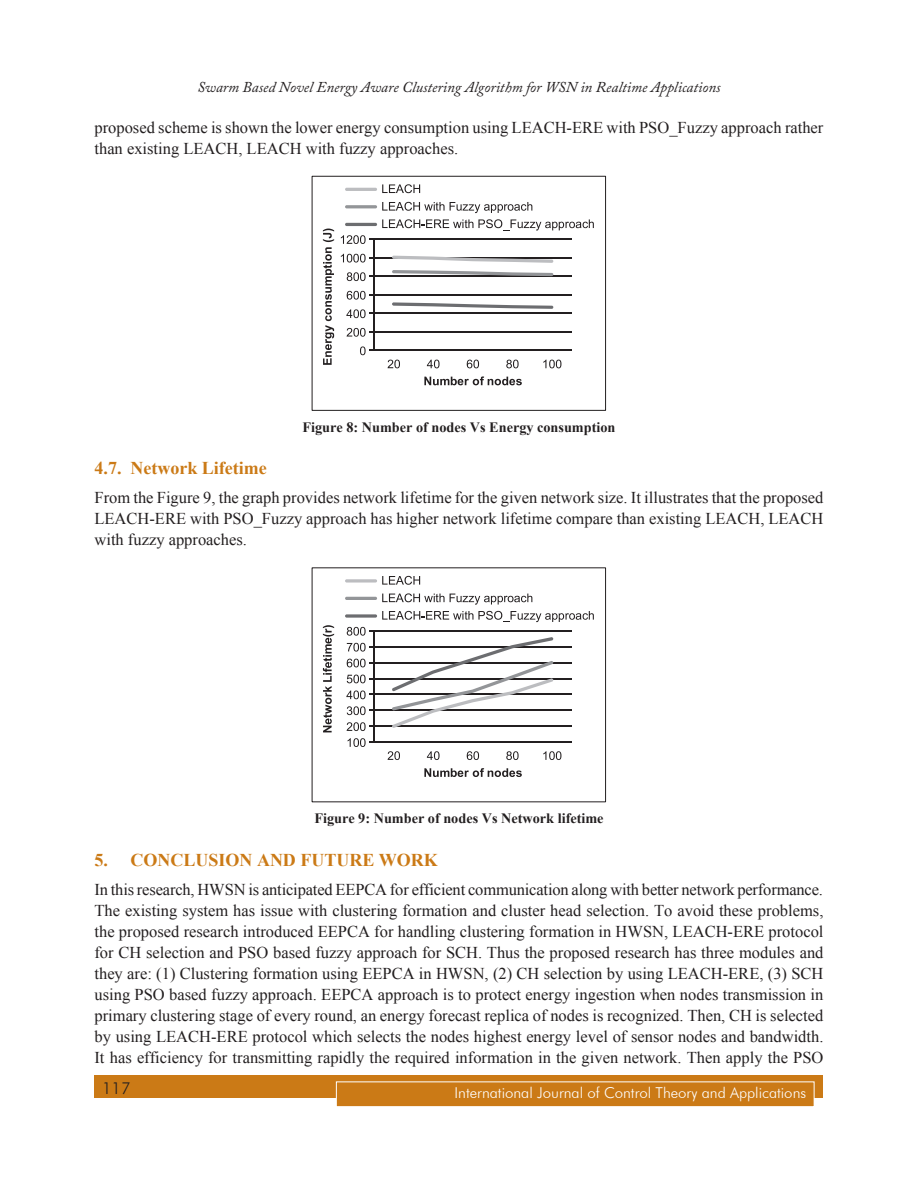
<style>
.page{position:relative;width:918px;height:1188px;background:#fff}
.page>*{position:absolute;margin:0;border:0;box-sizing:border-box;transform-origin:0 0}
.Subhead_1{font:700 18px "Times New Roman";color:#cb7a16}
.Subhead_2{font:700 18px "Times New Roman";color:#cb7a16}
.Body_text{font:16.5px/21px "Times New Roman";color:#231f20;text-align:justify}
.t1{font:300 16.5px "Futura BT";color:#231f20}
.t2{font:italic 15px "Adobe Caslon Pro";color:#231f20}
.t3{font:300 15px "Futura BT";color:#fff}
.t4{font:700 14.25px "Times New Roman";color:#231f20}
</style>
<div class="page">
<div style="left:94px;top:1076px;width:730px;height:22px;background:#cb7a16"></div>
<div style="left:336px;top:1082px;width:478px;height:25px;background:#cb7a16"></div>
<div style="left:336px;top:1082px;width:478px;height:25px;border:1px solid #fff"></div>
<div style="left:312px;top:176px;width:294px;height:235px;border:1px solid #231f20"></div>
<hr style="left:345px;top:223px;width:32px;height:3px;background:#6c6d70;border-radius:2px">
<hr style="left:345px;top:205px;width:32px;height:3px;background:#939598;border-radius:2px">
<hr style="left:345px;top:188px;width:32px;height:3px;background:#bcbdc0;border-radius:2px">
<hr style="left:374px;top:350px;width:197px;height:1px;background:#231f20">
<hr style="left:373px;top:239px;width:1px;height:111px;background:#231f20">
<hr style="left:374px;top:239px;width:197px;height:1px;background:#231f20">
<hr style="left:374px;top:257px;width:197px;height:1px;background:#231f20">
<hr style="left:374px;top:276px;width:197px;height:1px;background:#231f20">
<hr style="left:374px;top:294px;width:197px;height:1px;background:#231f20">
<hr style="left:374px;top:313px;width:197px;height:1px;background:#231f20">
<hr style="left:374px;top:331px;width:197px;height:1px;background:#231f20">
<svg style="left:360px;top:346px;width:14px;height:9px"></svg>
<svg style="left:347px;top:328px;width:26px;height:9px"></svg>
<svg style="left:346px;top:309px;width:27px;height:9px"></svg>
<svg style="left:347px;top:291px;width:26px;height:9px"></svg>
<svg style="left:347px;top:272px;width:26px;height:9px"></svg>
<svg style="left:341px;top:254px;width:32px;height:9px"></svg>
<svg style="left:341px;top:235px;width:33px;height:9px"></svg>
<svg style="left:323px;top:229px;width:11px;height:136px"></svg>
<svg style="left:382px;top:184px;width:38px;height:9px"></svg>
<svg style="left:382px;top:202px;width:150px;height:11px"></svg>
<svg style="left:382px;top:219px;width:212px;height:12px"></svg>
<svg style="left:388px;top:360px;width:12px;height:8px"></svg>
<svg style="left:424px;top:376px;width:98px;height:9px"></svg>
<svg style="left:427px;top:360px;width:13px;height:8px"></svg>
<svg style="left:467px;top:360px;width:12px;height:8px"></svg>
<svg style="left:506px;top:360px;width:13px;height:8px"></svg>
<svg style="left:543px;top:360px;width:18px;height:8px"></svg>
<svg style="left:392px;top:302px;width:161px;height:7px"></svg>
<svg style="left:392px;top:270px;width:161px;height:6px"></svg>
<svg style="left:392px;top:256px;width:161px;height:7px"></svg>
<svg style="left:345px;top:614px;width:32px;height:4px"></svg>
<hr style="left:345px;top:597px;width:32px;height:3px;background:#939598;border-radius:2px">
<svg style="left:345px;top:579px;width:32px;height:4px"></svg>
<hr style="left:374px;top:742px;width:197px;height:1px;background:#231f20">
<hr style="left:373px;top:631px;width:1px;height:111px;background:#231f20">
<hr style="left:374px;top:630px;width:197px;height:1px;background:#231f20">
<hr style="left:374px;top:646px;width:197px;height:1px;background:#231f20">
<hr style="left:374px;top:662px;width:197px;height:1px;background:#231f20">
<hr style="left:374px;top:678px;width:197px;height:1px;background:#231f20">
<hr style="left:374px;top:694px;width:197px;height:1px;background:#231f20">
<hr style="left:374px;top:710px;width:197px;height:1px;background:#231f20">
<hr style="left:374px;top:726px;width:197px;height:1px;background:#231f20">
<svg style="left:348px;top:738px;width:26px;height:9px"></svg>
<svg style="left:347px;top:722px;width:26px;height:9px"></svg>
<svg style="left:347px;top:706px;width:26px;height:9px"></svg>
<svg style="left:346px;top:691px;width:27px;height:8px"></svg>
<svg style="left:347px;top:675px;width:26px;height:8px"></svg>
<svg style="left:347px;top:659px;width:26px;height:8px"></svg>
<svg style="left:347px;top:643px;width:26px;height:9px"></svg>
<svg style="left:347px;top:627px;width:27px;height:9px"></svg>
<svg style="left:323px;top:625px;width:11px;height:107px"></svg>
<svg style="left:382px;top:576px;width:38px;height:9px"></svg>
<svg style="left:382px;top:593px;width:150px;height:12px"></svg>
<svg style="left:382px;top:611px;width:212px;height:11px"></svg>
<svg style="left:388px;top:751px;width:12px;height:9px"></svg>
<svg style="left:424px;top:768px;width:98px;height:9px"></svg>
<svg style="left:427px;top:751px;width:13px;height:9px"></svg>
<svg style="left:467px;top:751px;width:12px;height:9px"></svg>
<svg style="left:506px;top:751px;width:13px;height:9px"></svg>
<svg style="left:543px;top:751px;width:18px;height:9px"></svg>
<svg style="left:392px;top:637px;width:161px;height:91px"></svg>
<p class="t2" style="left:197px;top:78px;width:525px">Swarm Based Novel Energy Aware Clustering Algorithm for WSN in Realtime Applications</p>
<p class="Body_text" style="left:94px;top:117px;width:730px">proposed scheme is shown the lower energy consumption using LEACH-ERE with PSO_Fuzzy approach rather than existing LEACH, LEACH with fuzzy approaches.</p>
<p class="t4" style="left:302px;top:417px;width:315px">Figure 8: Number of nodes Vs Energy consumption</p>
<p class="Subhead_2" style="left:94px;top:456px;width:174px">4.7. Network Lifetime</p>
<p class="Body_text" style="left:94px;top:487px;width:731px">From the Figure 9, the graph provides network lifetime for the given network size. It illustrates that the proposed LEACH-ERE with PSO_Fuzzy approach has higher network lifetime compare than existing LEACH, LEACH with fuzzy approaches.</p>
<p class="t4" style="left:314px;top:809px;width:291px">Figure 9: Number of nodes Vs Network lifetime</p>
<p class="Subhead_1" style="left:94px;top:847px;width:231px">5. CONCLUSION AND FUTU</p>
<p class="Subhead_1" style="left:349px;top:847px;width:90px">RE WORK</p>
<p class="Body_text" style="left:94px;top:878px;width:731px">In this research, HWSN is anticipated EEPCA for efficient communication along with better network performance.<br>The existing system has issue with clustering formation and cluster head selection. To avoid these problems, the proposed research introduced EEPCA for handling clustering formation in HWSN, LEACH-ERE protocol for CH selection and PSO based fuzzy approach for SCH. Thus the proposed research has three modules and they are: (1) Clustering formation using EEPCA in HWSN, (2) CH selection by using LEACH-ERE, (3) SCH using PSO based fuzzy approach. EEPCA approach is to protect energy ingestion when nodes transmission in primary clustering stage of every round, an energy forecast replica of nodes is recognized. Then, CH is selected by using LEACH-ERE protocol which selects the nodes highest energy level of sensor nodes and bandwidth.<br>It has efficiency for transmitting rapidly the required information in the given network. Then apply the PSO</p>
<p class="t1" style="left:102px;top:1078px;width:30px">117</p>
<p class="t3" style="left:455px;top:1084px;width:353px">International Journal of Control Theory and Applications</p>
</div>
